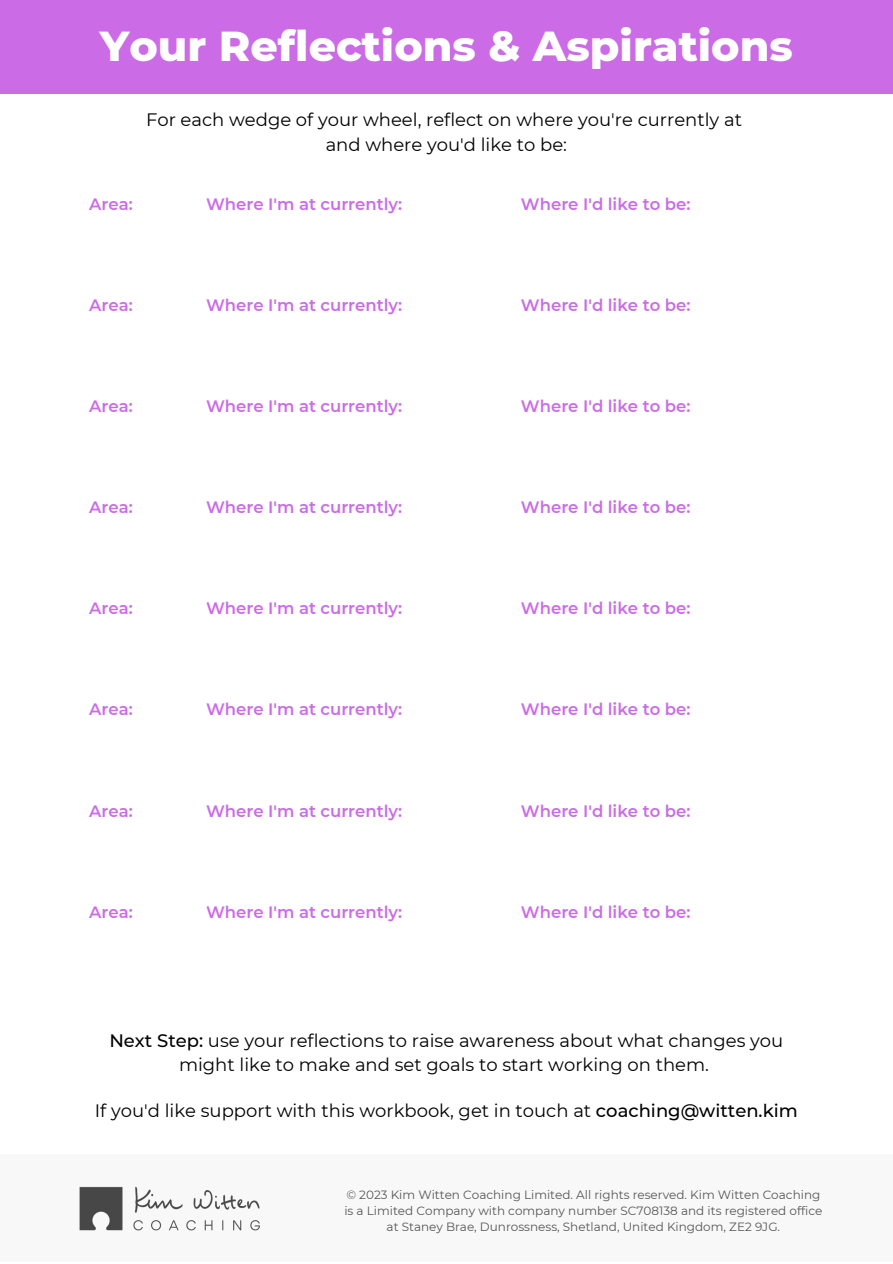
<style>
.page{position:relative;width:893px;height:1264px;background:#fff}
.page>*{position:absolute;margin:0;border:0;box-sizing:border-box;transform-origin:0 0}
.t1{font:800 42.75px "Montserrat";color:#fff}
.t2{font:18px/24.8px "Montserrat";color:#000;text-align:center}
.t3{font:600 16.5px "Montserrat";color:#cb6ce6}
.t4{font:12px/16px "Montserrat";color:#3e3d3d;text-align:center}
.s1{font-weight:500}
</style>
<div class="page">
<div style="left:0;top:0;width:892px;height:94px;background:#cb6ce6"></div>
<div style="left:0;top:1153px;width:892px;height:108px;background:#f8f8f8"></div>
<h1 class="t1" style="left:100px;top:20px;width:694px">Your Reflections &amp; Aspirations</h1>
<p class="t2" style="left:146px;top:108px;width:597px">For each wedge of your wheel, reflect on where you're currently at and where you'd like to be:</p>
<p class="t3" style="left:89px;top:193px;width:45px">Area:</p>
<p class="t3" style="left:206px;top:193px;width:197px">Where I'm at currently:</p>
<p class="t3" style="left:521px;top:193px;width:171px">Where I'd like to be:</p>
<p class="t3" style="left:89px;top:295px;width:45px">Area:</p>
<p class="t3" style="left:206px;top:295px;width:197px">Where I'm at currently:</p>
<p class="t3" style="left:521px;top:295px;width:171px">Where I'd like to be:</p>
<p class="t3" style="left:89px;top:396px;width:45px">Area:</p>
<p class="t3" style="left:206px;top:396px;width:197px">Where I'm at currently:</p>
<p class="t3" style="left:521px;top:396px;width:171px">Where I'd like to be:</p>
<p class="t3" style="left:89px;top:497px;width:45px">Area:</p>
<p class="t3" style="left:206px;top:497px;width:197px">Where I'm at currently:</p>
<p class="t3" style="left:521px;top:497px;width:171px">Where I'd like to be:</p>
<p class="t3" style="left:89px;top:598px;width:45px">Area:</p>
<p class="t3" style="left:206px;top:598px;width:197px">Where I'm at currently:</p>
<p class="t3" style="left:521px;top:598px;width:171px">Where I'd like to be:</p>
<p class="t3" style="left:89px;top:699px;width:45px">Area:</p>
<p class="t3" style="left:206px;top:699px;width:197px">Where I'm at currently:</p>
<p class="t3" style="left:521px;top:699px;width:171px">Where I'd like to be:</p>
<p class="t3" style="left:89px;top:800px;width:45px">Area:</p>
<p class="t3" style="left:206px;top:800px;width:197px">Where I'm at currently:</p>
<p class="t3" style="left:521px;top:800px;width:171px">Where I'd like to be:</p>
<p class="t3" style="left:89px;top:901px;width:45px">Area:</p>
<p class="t3" style="left:206px;top:901px;width:197px">Where I'm at currently:</p>
<p class="t3" style="left:521px;top:901px;width:171px">Where I'd like to be:</p>
<p class="t2" style="left:109px;top:1027px;width:675px"><span class="s1">Next Step:</span> use your reflections to raise awareness about what changes you might like to make and set goals to start working on them.</p>
<p class="t2" style="left:95px;top:1097px;width:704px">If you'd like support with this workbook, get in touch at <span class="s1">coaching@witten.kim</span></p>
<p class="t4" style="left:344px;top:1186px;width:479px">© 2023 Kim Witten Coaching Limited. All rights reserved. Kim Witten Coaching is a Limited Company with company number SC708138 and its registered office at Staney Brae, Dunrossness, Shetland, United Kingdom, ZE2 9JG.</p>
</div>
